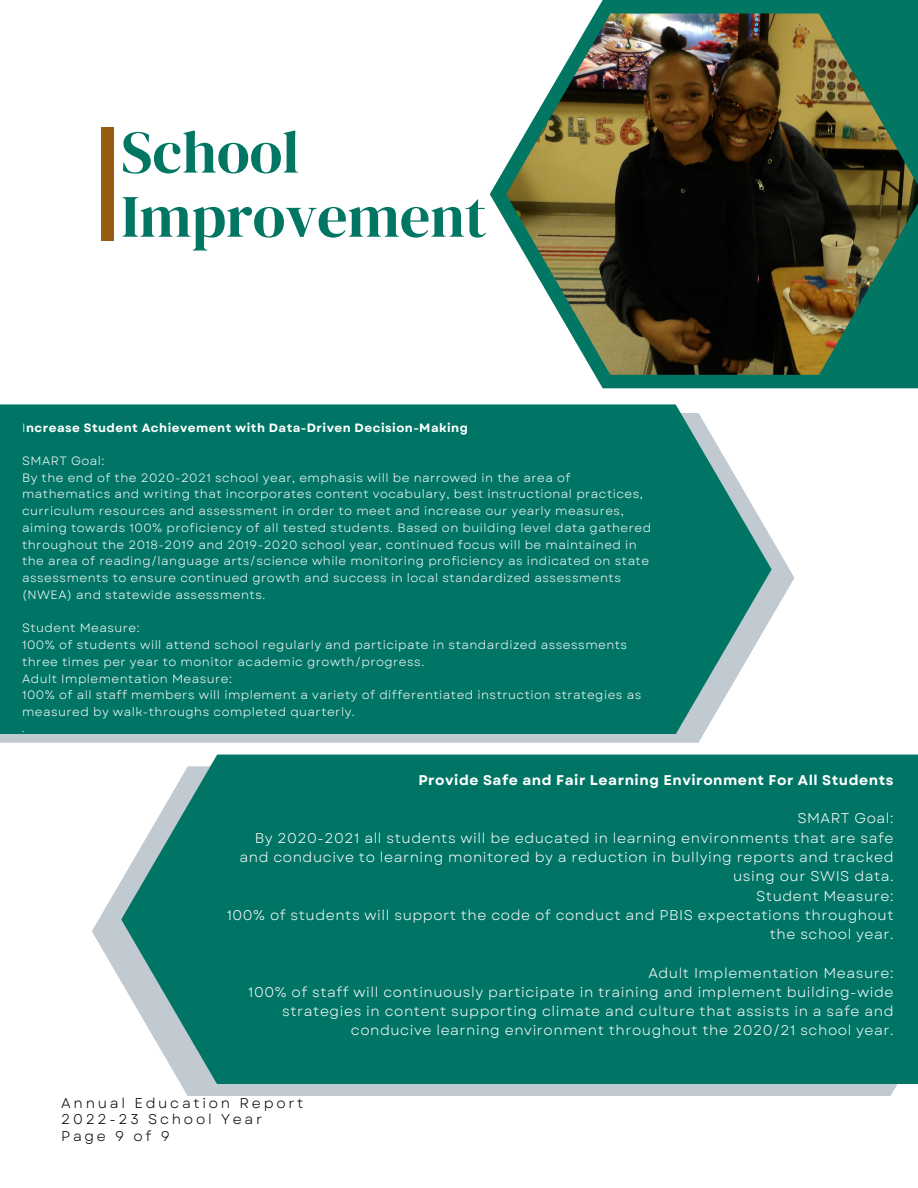
<style>
.page{position:relative;width:918px;height:1188px;background:#fff}
.page>*{position:absolute;margin:0;border:0;box-sizing:border-box;transform-origin:0 0}
.t1{font:60px "DM Serif Display";color:#007663}
.t2{font:14.1px/19.4px "Garet";letter-spacing:.04em;color:#fff;text-align:right}
.t3{font:700 14.1px "Garet";letter-spacing:.04em;color:#fff}
.t4{font:14.1px "Garet";letter-spacing:.195em;color:#000}
.t5{font:12px/16.8px "Garet";letter-spacing:.04em;color:#fff}
.t6{font:700 12px "Garet";letter-spacing:.04em;color:#fff}
.t7{font:10.5px "Garet";color:#fff}
.s1{font-weight:400}
</style>
<div class="page">
<svg style="left:0;top:539px;width:794px;height:204px;fill:#c1cad0"></svg>
<div style="left:0;top:404px;width:772px;height:330px;background:#007565"></div>
<div style="left:101px;top:127px;width:13px;height:113px;background:#965d0f"></div>
<svg style="left:490px;top:0;width:428px;height:388px;fill:#007663"></svg>
<img style="left:506px;top:14px;width:412px;height:361px">
<svg style="left:92px;top:881px;width:806px;height:215px;fill:#c1cad0"></svg>
<div style="left:121px;top:755px;width:797px;height:329px;background:#007565"></div>
<p class="t1" style="left:121px;top:110px;width:180px">School</p>
<p class="t1" style="left:121px;top:175px;width:367px">Improvement</p>
<p class="t6" style="left:22px;top:419px;width:447px"><span class="s1">I</span>ncrease Student Achievement with Data-Driven Decision-Making</p>
<p class="t5" style="left:22px;top:452px;width:84px">SMART Goal:</p>
<p class="t5" style="left:22px;top:469px;width:631px">By the end of the 2020-2021 school year, emphasis will be narrowed in the area of mathematics and writing that incorporates content vocabulary, best instructional practices, curriculum resources and assessment in order to meet and increase our yearly measures, aiming towards 100% proficiency of all tested students. Based on building level data gathered throughout the 2018-2019 and 2019-2020 school year, continued focus will be maintained in the area of reading/language arts/science while monitoring proficiency as indicated on state assessments to ensure continued growth and success in local standardized assessments (NWEA) and statewide assessments.</p>
<p class="t5" style="left:22px;top:620px;width:119px">Student Measure:</p>
<p class="t5" style="left:22px;top:637px;width:607px">100% of students will attend school regularly and participate in standardized assessments three times per year to monitor academic growth/progress.</p>
<p class="t5" style="left:22px;top:670px;width:212px">Adult Implementation Measure:</p>
<p class="t5" style="left:22px;top:687px;width:621px">100% of all staff members will implement a variety of differentiated instruction strategies as measured by walk-throughs completed quarterly.</p>
<p class="t7" style="left:22px;top:721px;width:4px">.</p>
<p class="t3" style="left:418px;top:770px;width:477px">Provide Safe and Fair Learning Environment For All Students</p>
<p class="t2" style="left:797px;top:809px;width:98px">SMART Goal:</p>
<p class="t2" style="left:240px;top:828px;width:656px">By 2020-2021 all students will be educated in learning environments that are safe and conducive to learning monitored by a reduction in bullying reports and tracked using our SWIS data.</p>
<p class="t2" style="left:756px;top:886px;width:139px">Student Measure:</p>
<p class="t2" style="left:227px;top:905px;width:668px">100% of students will support the code of conduct and PBIS expectations throughout the school year.</p>
<p class="t2" style="left:648px;top:963px;width:247px">Adult Implementation Measure:</p>
<p class="t2" style="left:248px;top:982px;width:647px">100% of staff will continuously participate in training and implement building-wide strategies in content supporting climate and culture that assists in a safe and conducive learning environment throughout the 2020/21 school year.</p>
<p class="t4" style="left:61px;top:1092px;width:244px">Annual Education Report</p>
<p class="t4" style="left:61px;top:1109px;width:202px">2022-23 School Year</p>
<p class="t4" style="left:61px;top:1126px;width:110px">Page 9 of 9</p>
</div>
